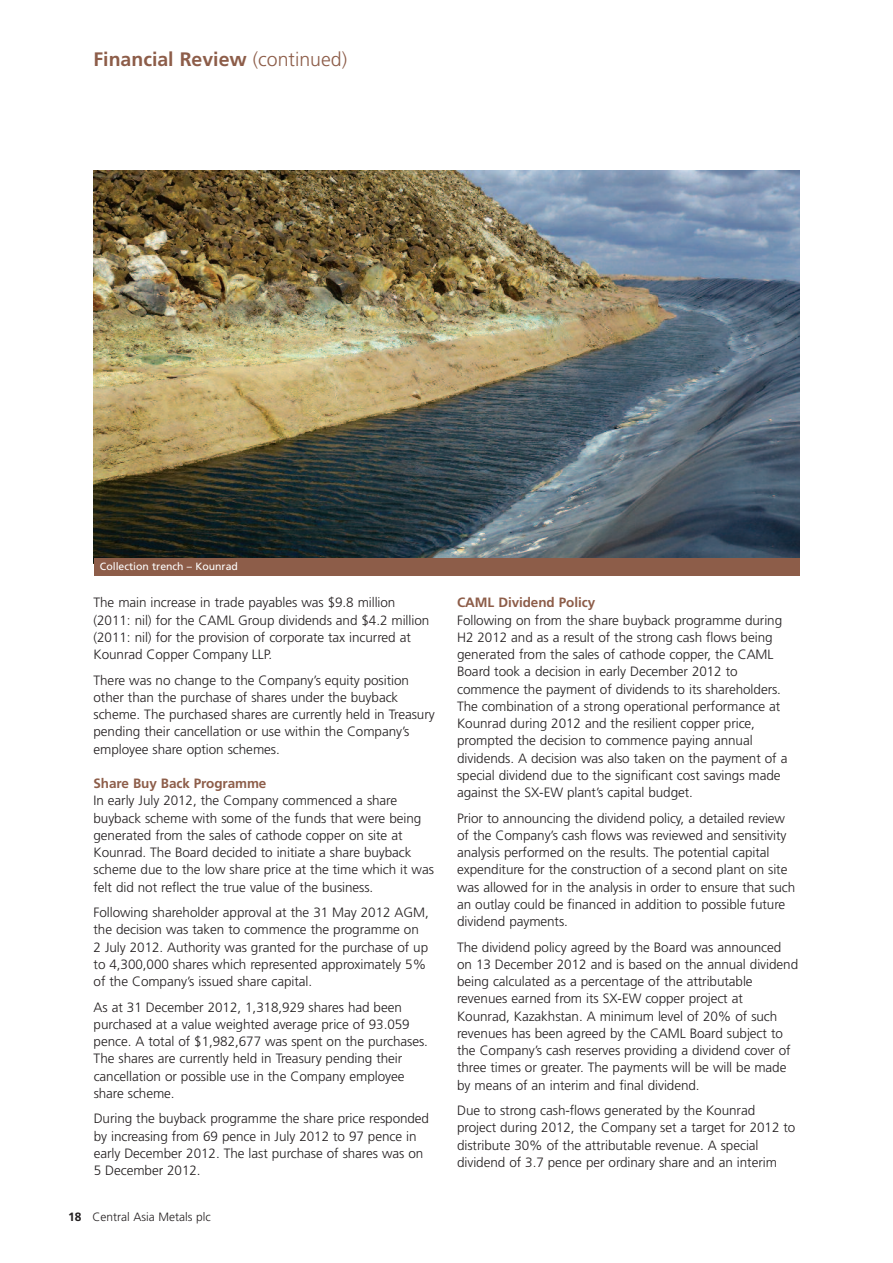
<style>
.page{position:relative;width:893px;height:1263px;background:#fff}
.page>*{position:absolute;margin:0;border:0;box-sizing:border-box;transform-origin:0 0}
.t1{font:700 19.5px "Frutiger";color:#8d5d49}
.t2{font:300 13.5px/17.2px "Frutiger";letter-spacing:-.005em;color:#231f20}
.t3{font:700 13.5px "Frutiger";letter-spacing:-.005em;color:#8d5d49}
.t4{font:300 12px "Frutiger";color:#231f20}
.t5{font:10.5px "Frutiger";color:#fff}
.s1{font-weight:300}
.s2{font-weight:700}
</style>
<div class="page">
<img style="left:94px;top:170px;width:706px;height:393px">
<div style="left:94px;top:559px;width:705px;height:17px;background:#8d5d49"></div>
<h1 class="t1" style="left:94px;top:51px;width:255px">Financial Review <span class="s1">(continued)</span></h1>
<p class="t5" style="left:100px;top:562px;width:139px">Collection trench – Kounrad</p>
<p class="t2" style="left:94px;top:595px;width:337px">The main increase in trade payables was $9.8 million (2011: nil) for the CAML Group dividends and $4.2 million (2011: nil) for the provision of corporate tax incurred at Kounrad Copper Company LLP.</p>
<p class="t2" style="left:94px;top:672px;width:343px">There was no change to the Company’s equity position other than the purchase of shares under the buyback scheme. The purchased shares are currently held in Treasury pending their cancellation or use within the Company’s employee share option schemes.</p>
<p class="t3" style="left:94px;top:778px;width:174px">Share Buy Back Programme</p>
<p class="t2" style="left:94px;top:793px;width:342px">In early July 2012, the Company commenced a share buyback scheme with some of the funds that were being generated from the sales of cathode copper on site at Kounrad. The Board decided to initiate a share buyback scheme due to the low share price at the time which it was felt did not reflect the true value of the business.</p>
<p class="t2" style="left:94px;top:905px;width:337px">Following shareholder approval at the 31 May 2012 AGM, the decision was taken to commence the programme on 2 July 2012. Authority was granted for the purchase of up to 4,300,000 shares which represented approximately 5% of the Company’s issued share capital.</p>
<p class="t2" style="left:94px;top:999px;width:336px">As at 31 December 2012, 1,318,929 shares had been purchased at a value weighted average price of 93.059 pence. A total of $1,982,677 was spent on the purchases.<br>The shares are currently held in Treasury pending their cancellation or possible use in the Company employee share scheme.</p>
<p class="t2" style="left:94px;top:1111px;width:337px">During the buyback programme the share price responded by increasing from 69 pence in July 2012 to 97 pence in early December 2012. The last purchase of shares was on 5 December 2012.</p>
<p class="t4" style="left:68px;top:1212px;width:144px"><span class="s2">18</span> Central Asia Metals plc</p>
<p class="t3" style="left:457px;top:597px;width:140px">CAML Dividend Policy</p>
<p class="t2" style="left:457px;top:612px;width:332px">Following on from the share buyback programme during H2 2012 and as a result of the strong cash flows being generated from the sales of cathode copper, the CAML Board took a decision in early December 2012 to commence the payment of dividends to its shareholders.<br>The combination of a strong operational performance at Kounrad during 2012 and the resilient copper price, prompted the decision to commence paying annual dividends. A decision was also taken on the payment of a special dividend due to the significant cost savings made against the SX-EW plant’s capital budget.</p>
<p class="t2" style="left:457px;top:810px;width:340px">Prior to announcing the dividend policy, a detailed review of the Company’s cash flows was reviewed and sensitivity analysis performed on the results. The potential capital expenditure for the construction of a second plant on site was allowed for in the analysis in order to ensure that such an outlay could be financed in addition to possible future dividend payments.</p>
<p class="t2" style="left:457px;top:939px;width:343px">The dividend policy agreed by the Board was announced on 13 December 2012 and is based on the annual dividend being calculated as a percentage of the attributable revenues earned from its SX-EW copper project at Kounrad, Kazakhstan. A minimum level of 20% of such revenues has been agreed by the CAML Board subject to the Company’s cash reserves providing a dividend cover of three times or greater. The payments will be will be made by means of an interim and final dividend.</p>
<p class="t2" style="left:457px;top:1103px;width:340px">Due to strong cash-flows generated by the Kounrad project during 2012, the Company set a target for 2012 to distribute 30% of the attributable revenue. A special dividend of 3.7 pence per ordinary share and an interim</p>
</div>
